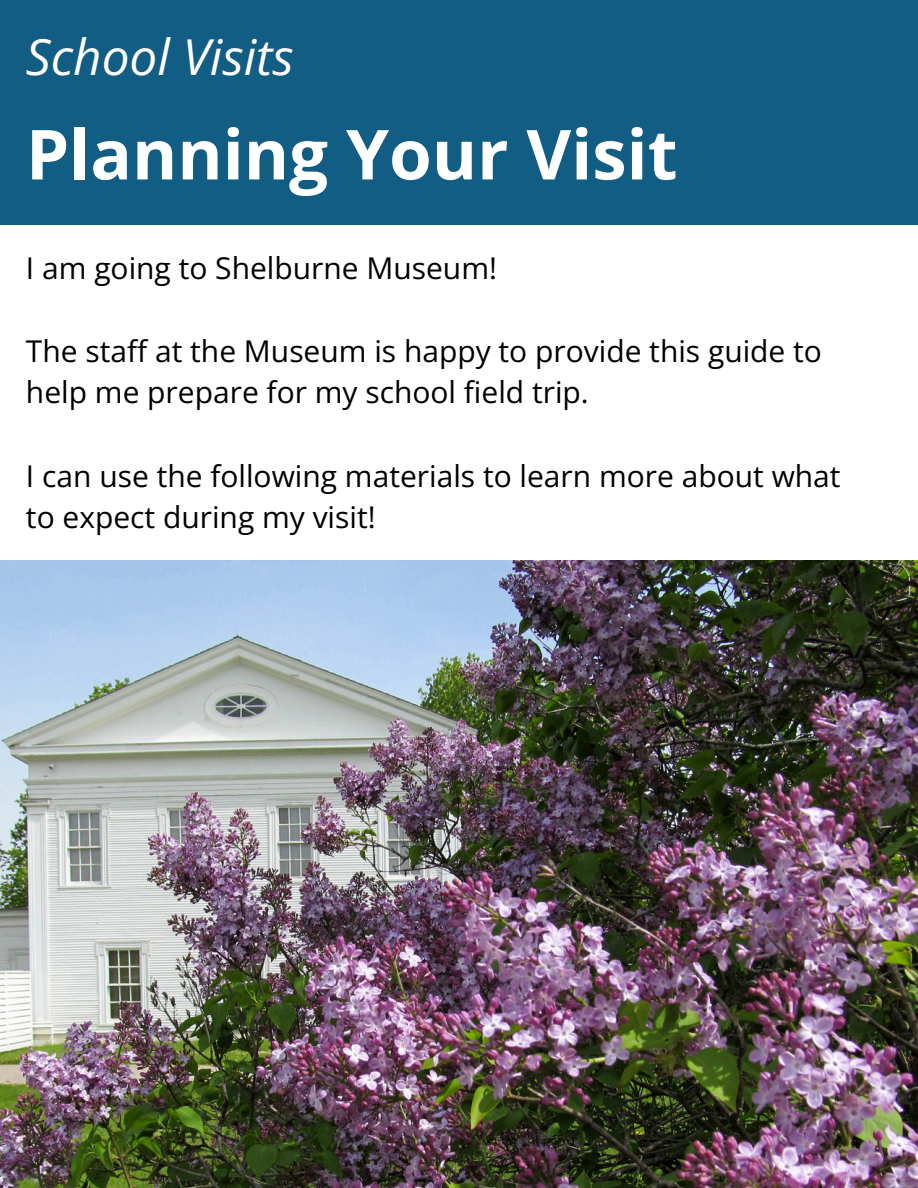
<style>
.page{position:relative;width:918px;height:1188px;background:#fff}
.page>*{position:absolute;margin:0;border:0;box-sizing:border-box;transform-origin:0 0}
.t1{font:700 69px "Open Sans";color:#fff}
.t2{font:italic 49.5px "Open Sans";color:#fff}
.t3{font:30px/41.7px "Open Sans";color:#000}
</style>
<div class="page">
<div style="left:0;top:0;width:918px;height:224px;background:#125d84"></div>
<img style="left:0;top:560px;width:918px;height:628px">
<p class="t2" style="left:26px;top:22px;width:269px">School Visits</p>
<h1 class="t1" style="left:26px;top:106px;width:653px">Planning Your Visit</h1>
<p class="t3" style="left:26px;top:246px;width:473px">I am going to Shelburne Museum!</p>
<p class="t3" style="left:26px;top:329px;width:798px">The staff at the Museum is happy to provide this guide to help me prepare for my school field trip.</p>
<p class="t3" style="left:26px;top:454px;width:816px">I can use the following materials to learn more about what to expect during my visit!</p>
</div>
